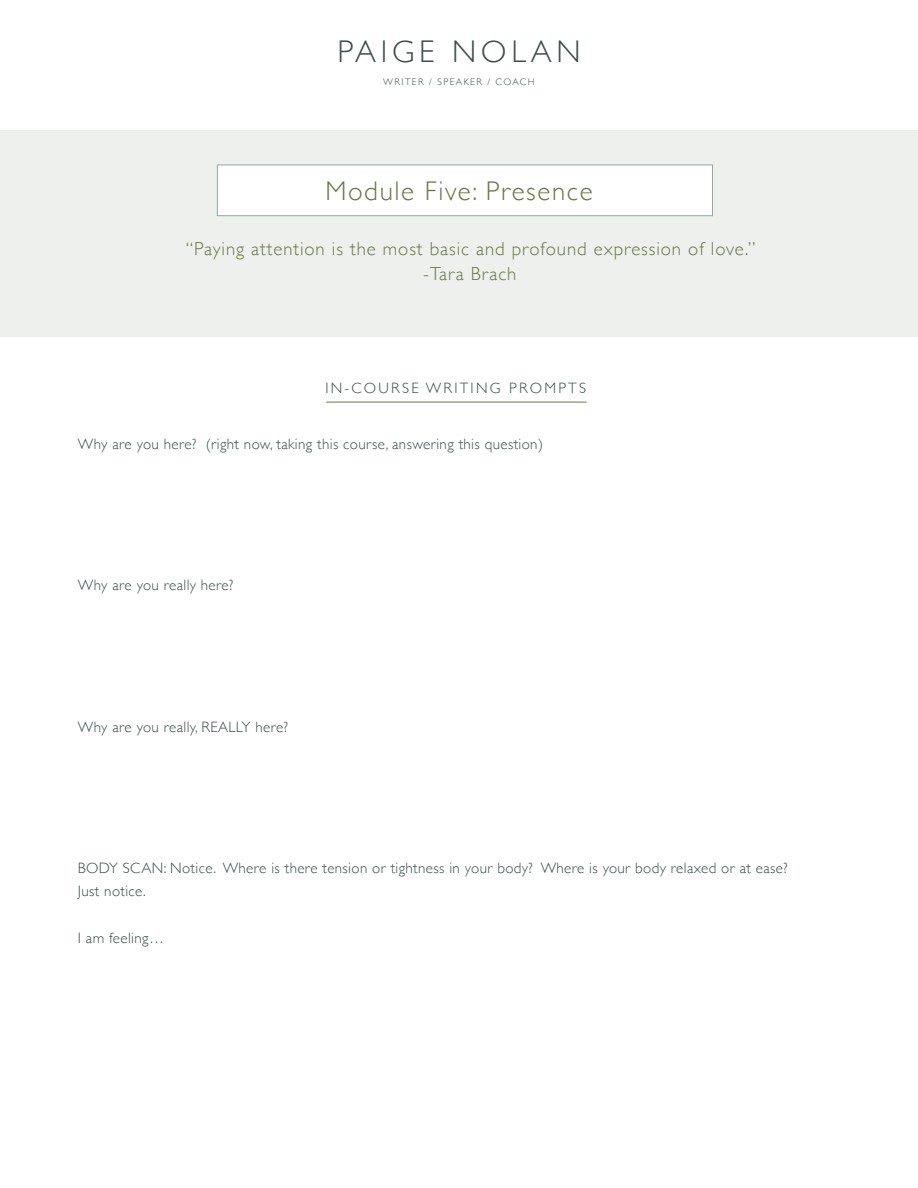
<style>
.page{position:relative;width:918px;height:1188px;background:#fff}
.page>*{position:absolute;margin:0;border:0;box-sizing:border-box;transform-origin:0 0}
.t1{font:300 31.35px "Gill Sans";letter-spacing:.15em;color:#3e4d4b}
.t2{font:300 27px "Gill Sans";letter-spacing:.06em;color:#677844}
.t3{font:300 18.75px/25.5px "Gill Sans";letter-spacing:.05em;color:#677844;text-align:center}
.t4{font:300 15px/23.2px "Gill Sans";letter-spacing:.025em;color:#3e4d4b}
.t5{font:300 15px "Gill Sans";letter-spacing:.15em;color:#3e4d4b}
.t6{font:300 9.6px "Gill Sans";letter-spacing:.15em;color:#3e4d4b}
</style>
<div class="page">
<div style="left:0;top:130px;width:918px;height:207px;background:#eef0ee"></div>
<div style="left:217px;top:165px;width:496px;height:51px;background:#fff;border:1px solid #90aaa8"></div>
<hr style="left:326px;top:402px;width:261px;height:1px;background:#677844">
<h1 class="t1" style="left:337px;top:27px;width:245px">PAIGE NOLAN</h1>
<p class="t6" style="left:383px;top:74px;width:153px">WRITER / SPEAKER / COACH</p>
<h2 class="t2" style="left:325px;top:170px;width:269px">Module Five: Presence</h2>
<p class="t3" style="left:186px;top:235px;width:571px">“Paying attention is the most basic and profound expression of love.” -Tara Brach</p>
<p class="t5" style="left:325px;top:376px;width:262px">IN-COURSE WRITING PROMPTS</p>
<p class="t4" style="left:78px;top:432px;width:467px">Why are you here? (right now, taking this course, answering this question)</p>
<p class="t4" style="left:78px;top:573px;width:157px">Why are you really here?</p>
<p class="t4" style="left:78px;top:714px;width:211px">Why are you really, REALLY here?</p>
<p class="t4" style="left:78px;top:855px;width:711px">BODY SCAN: Notice. Where is there tension or tightness in your body? Where is your body relaxed or at ease?<br>Just notice.</p>
<p class="t4" style="left:78px;top:926px;width:88px">I am feeling…</p>
</div>
